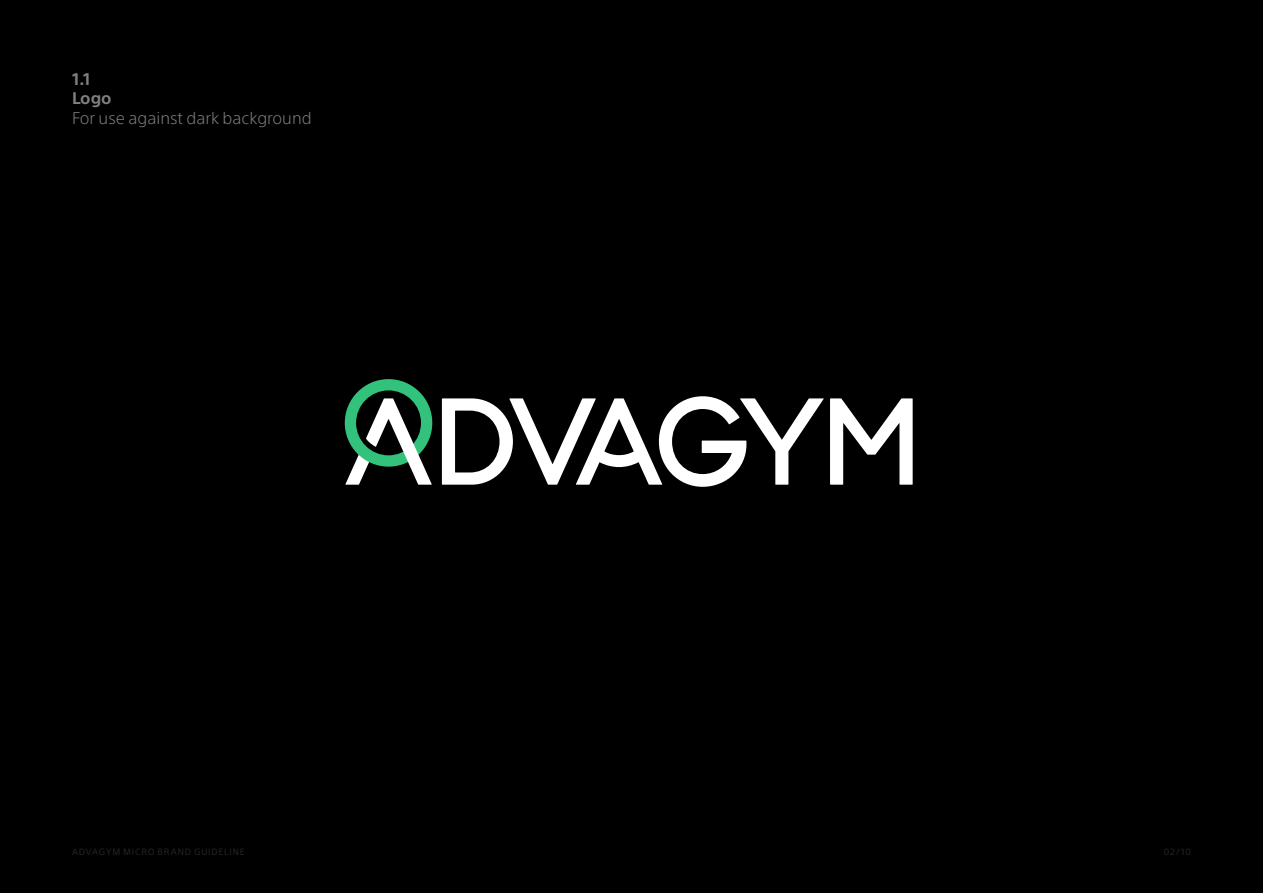
<style>
.page{position:relative;width:1263px;height:893px;background:#000}
.page>*{position:absolute;margin:0;border:0;box-sizing:border-box;transform-origin:0 0}
.Info_Text{font:300 16.5px "SST Pro";color:#808080}
.Info_Subhead{font:700 16.5px "SST Pro";color:#808080}
.t1{font:9px "SST Pro";letter-spacing:.09em;color:#262626}
</style>
<div class="page">
<svg style="left:345px;top:379px;width:87px;height:106px"></svg>
<svg style="left:830px;top:398px;width:83px;height:87px"></svg>
<svg style="left:442px;top:396px;width:382px;height:91px"></svg>
<p class="Info_Subhead" style="left:72px;top:69px;width:20px">1.1</p>
<p class="Info_Subhead" style="left:72px;top:89px;width:41px">Logo</p>
<p class="Info_Text" style="left:72px;top:108px;width:241px">For use against dark background</p>
<p class="t1" style="left:72px;top:846px;width:174px">ADVAGYM MICRO BRAND GUIDELINE</p>
<p class="t1" style="left:1164px;top:846px;width:29px">02/10</p>
</div>
